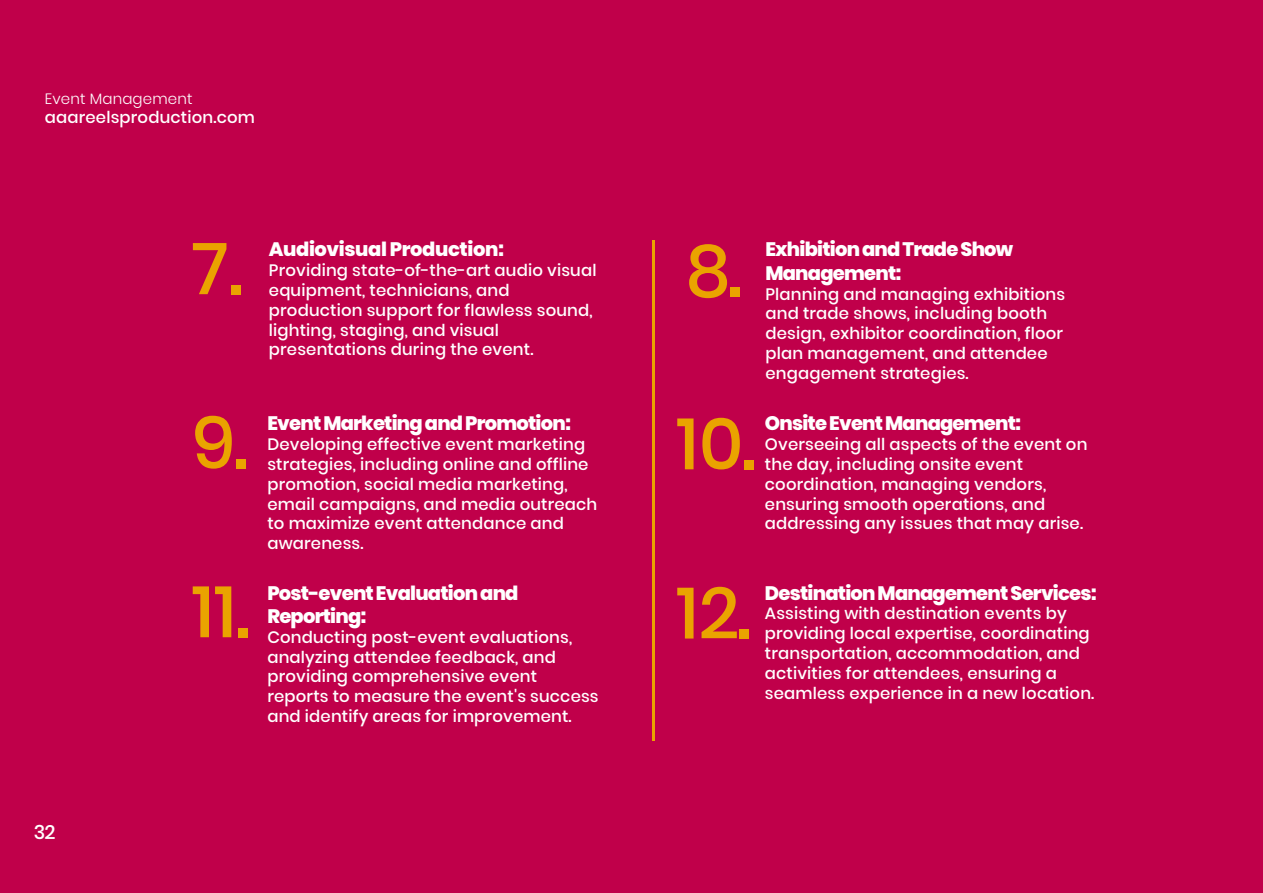
<style>
.page{position:relative;width:1263px;height:893px;background:#fff}
.page>*{position:absolute;margin:0;border:0;box-sizing:border-box;transform-origin:0 0}
.t1{font:500 72px "Poppins";color:#eaa300}
.t2{font:800 19.5px/23.4px "Poppins";letter-spacing:-.04em;color:#fff}
.t3{font:800 19.5px "Poppins";letter-spacing:-.02em;color:#fff}
.t4{font:500 19.5px "Poppins";color:#fff}
.t5{font:500 16.5px/19.8px "Poppins";letter-spacing:.01em;color:#fff}
.t6{font:300 15px "Poppins";letter-spacing:.01em;color:#fff}
</style>
<div class="page">
<div style="left:0;top:0;width:1262px;height:893px;background:#c0004a"></div>
<hr style="left:652px;top:240px;width:3px;height:501px;background:#eaa300">
<p class="t6" style="left:45px;top:90px;width:149px">Event Management</p>
<p class="t5" style="left:45px;top:108px;width:212px">aaareelsproduction.com</p>
<p class="t4" style="left:34px;top:821px;width:23px">32</p>
<p class="t3" style="left:269px;top:238px;width:237px">Audiovisual Production:</p>
<p class="t5" style="left:269px;top:261px;width:329px">Providing state-of-the-art audio visual equipment, technicians, and production support for flawless sound, lighting, staging, and visual presentations during the event.</p>
<h1 class="t1" style="left:192px;top:227px;width:53px">7.</h1>
<h1 class="t1" style="left:685px;top:230px;width:58px">8.</h1>
<p class="t2" style="left:765px;top:238px;width:249px">Exhibition and Trade Show<br>Management:</p>
<p class="t5" style="left:765px;top:284px;width:301px">Planning and managing exhibitions and trade shows, including booth design, exhibitor coordination, floor plan management, and attendee engagement strategies.</p>
<h1 class="t1" style="left:192px;top:401px;width:58px">9.</h1>
<p class="t2" style="left:267px;top:412px;width:305px">Event Marketing and Promotion:</p>
<p class="t5" style="left:267px;top:435px;width:331px">Developing effective event marketing strategies, including online and offline promotion, social media marketing, email campaigns, and media outreach to maximize event attendance and awareness.</p>
<h1 class="t1" style="left:676px;top:402px;width:81px">10.</h1>
<p class="t2" style="left:765px;top:412px;width:258px">Onsite Event Management:</p>
<p class="t5" style="left:765px;top:435px;width:324px">Overseeing all aspects of the event on the day, including onsite event coordination, managing vendors, ensuring smooth operations, and addressing any issues that may arise.</p>
<h1 class="t1" style="left:192px;top:570px;width:60px">11.</h1>
<p class="t2" style="left:267px;top:581px;width:253px">Post-event Evaluation and<br>Reporting:</p>
<p class="t5" style="left:267px;top:627px;width:333px">Conducting post-event evaluations, analyzing attendee feedback, and providing comprehensive event reports to measure the event's success and identify areas for improvement.</p>
<h1 class="t1" style="left:676px;top:572px;width:76px">12.</h1>
<p class="t2" style="left:765px;top:581px;width:333px">Destination Management Services:</p>
<p class="t5" style="left:765px;top:604px;width:331px">Assisting with destination events by providing local expertise, coordinating transportation, accommodation, and activities for attendees, ensuring a seamless experience in a new location.</p>
</div>
